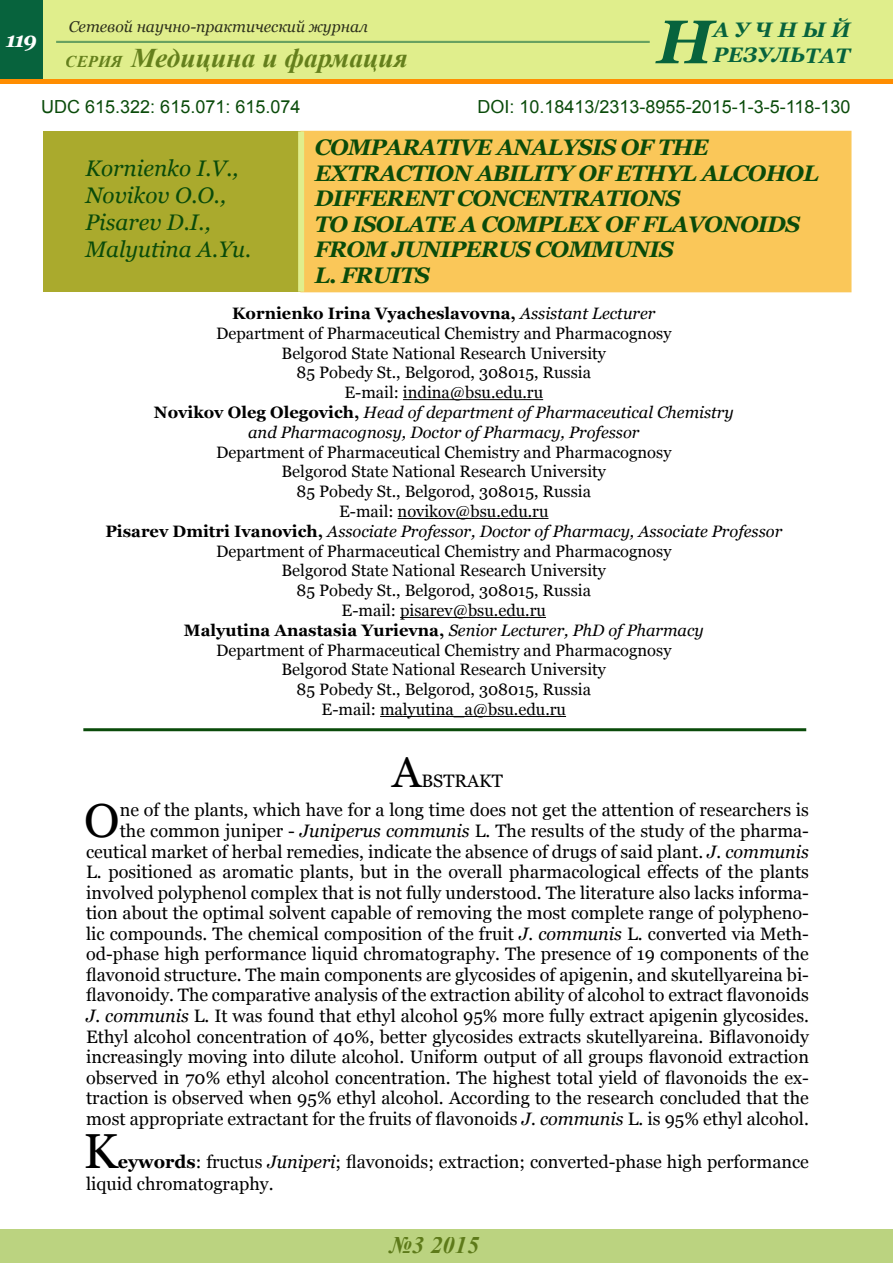
<style>
.page{position:relative;width:893px;height:1263px;background:#fff}
.page>*{position:absolute;margin:0;border:0;box-sizing:border-box;transform-origin:0 0}
.t1{font:italic 700 61.5px "Georgia";color:#07633d}
.t2{font:49.2px "Georgia";color:#000}
.t3{font:47.7px "Georgia";color:#000}
.t4{font:43.5px "Georgia";color:#000}
.t5{font:italic 700 27px "Times New Roman";color:#466400}
.t6{font:italic 700 24px "Times New Roman";color:#466400}
.t7{font:italic 700 22.5px/25.5px "Georgia";letter-spacing:-.03em;color:#0a4b0a}
.t8{font:italic 22.5px/27px "Georgia";color:#0a4b0a}
.t9{font:italic 700 21px/25.2px "Georgia";color:#07633d}
.t10{font:italic 700 21px "Georgia";color:#fff}
.t11{font:18px/20.5px "Georgia";color:#000;text-align:right}
.t12{font:18px "Arial";color:#0a4b0a}
.t13{font:16.5px/19.8px "Georgia";color:#000;text-align:center}
.t14{font:italic 15.75px "Georgia";color:#000}
.s1{font-size:16.5px}
.s2{font-weight:700}
.s3{font-style:italic}
</style>
<div class="page">
<div style="left:0;top:1229px;width:893px;height:34px;background:#bbd380"></div>
<div style="left:0;top:0;width:893px;height:83px;background:#e0ee8c"></div>
<hr style="left:0;top:79px;width:893px;height:4px;background:#ff8d00">
<div style="left:0;top:0;width:43px;height:79px;background:#07633d"></div>
<hr style="left:56px;top:41px;width:594px;height:2px;background:#07633d">
<div style="left:44px;top:131px;width:257px;height:161px;background:#aaaa2d"></div>
<div style="left:300px;top:131px;width:551px;height:161px;background:#fac759"></div>
<div style="left:298px;top:131px;width:6px;height:161px;background:#e0ee8c"></div>
<hr style="left:403px;top:399px;width:140px;height:1px;background:#000">
<hr style="left:398px;top:518px;width:150px;height:1px;background:#000">
<hr style="left:400px;top:617px;width:146px;height:1px;background:#000">
<hr style="left:380px;top:716px;width:186px;height:1px;background:#000">
<hr style="left:83px;top:728px;width:723px;height:3px;background:#0a4b0a">
<p class="t10" style="left:6px;top:28px;width:33px">119</p>
<p class="t14" style="left:68px;top:18px;width:301px">Сетевой научно-практический журнал</p>
<h3 class="t5" style="left:66px;top:39px;width:343px"><span class="s1">СЕРИЯ</span> Медицина и фармация</h3>
<p class="t9" style="left:713px;top:17px;width:139px">АУЧНЫЙ<br>РЕЗУЛЬТАТ</p>
<h1 class="t1" style="left:657px;top:7px;width:58px">Н</h1>
<p class="t12" style="left:41px;top:95px;width:261px">UDC 615.322: 615.071: 615.074</p>
<p class="t12" style="left:477px;top:95px;width:374px">DOI: 10.18413/2313-8955-2015-1-3-5-118-130</p>
<p class="t8" style="left:85px;top:155px;width:167px">Kornienko I.V.,<br>Novikov O.O.,<br>Pisarev D.I.,<br>Malyutina A.Yu.</p>
<p class="t7" style="left:315px;top:135px;width:506px">COMPARATIVE ANALYSIS OF THE<br>EXTRACTION ABILITY OF ETHYL ALCOHOL<br>DIFFERENT CONCENTRATIONS<br>TO ISOLATE A COMPLEX OF FLAVONOIDS<br>FROM JUNIPERUS COMMUNIS<br>L. FRUITS</p>
<p class="t13" style="left:154px;top:303px;width:581px"><span class="s2">Kornienko Irina Vyacheslavovna,</span> <span class="s3">Assistant Lecturer<br></span>Department of Pharmaceutical Chemistry and Pharmacognosy<br>Belgorod State National Research University<br>85 Pobedy St., Belgorod, 308015, Russia<br>E-mail: indina@bsu.edu.ru<br><span class="s2">Novikov Oleg Olegovich,</span> <span class="s3">Head of department of Pharmaceutical Chemistry and Pharmacognosy, Doctor of Pharmacy, Professor</span></p>
<p class="t13" style="left:105px;top:442px;width:678px">Department of Pharmaceutical Chemistry and Pharmacognosy<br>Belgorod State National Research University<br>85 Pobedy St., Belgorod, 308015, Russia<br>E-mail: novikov@bsu.edu.ru<br><span class="s2">Pisarev Dmitri Ivanovich,</span> <span class="s3">Associate Professor, Doctor of Pharmacy, Associate Professor </span>Department of Pharmaceutical Chemistry and Pharmacognosy<br>Belgorod State National Research University<br>85 Pobedy St., Belgorod, 308015, Russia<br>E-mail: pisarev@bsu.edu.ru<br><span class="s2">Malyutina Anastasia Yurievna,</span> <span class="s3">Senior Lecturer, PhD of Pharmacy<br></span>Department of Pharmaceutical Chemistry and Pharmacognosy<br>Belgorod State National Research University<br>85 Pobedy St., Belgorod, 308015, Russia<br>E-mail: malyutina_a@bsu.edu.ru</p>
<h3 class="t4" style="left:392px;top:748px;width:31px">А</h3>
<p class="t11" style="left:421px;top:771px;width:83px">BSTRAKT</p>
<p class="t11" style="left:86px;top:800px;width:724px">ne of the plants, which have for a long time does not get the attention of researchers is<br>the common juniper - <span class="s3">Juniperus communis</span> L. The results of the study of the pharma&shy;ceutical market of herbal remedies, indicate the absence of drugs of said plant. <span class="s3">J. communis </span>L. positioned as aromatic plants, but in the overall pharmacological effects of the plants involved polyphenol complex that is not fully understood. The literature also lacks informa&shy;tion about the optimal solvent capable of removing the most complete range of polypheno&shy;lic compounds. The chemical composition of the fruit <span class="s3">J. communis</span> L. converted via Meth&shy;od-phase high performance liquid chromatography. The presence of 19 components of the flavonoid structure. The main components are glycosides of apigenin, and skutellyareina bi&shy;flavonoidy. The comparative analysis of the extraction ability of alcohol to extract flavonoids <span class="s3">J. communis</span> L. It was found that ethyl alcohol 95% more fully extract apigenin glycosides.<br>Ethyl alcohol concentration of 40%, better glycosides extracts skutellyareina. Biflavonoidy increasingly moving into dilute alcohol. Uniform output of all groups flavonoid extraction observed in 70% ethyl alcohol concentration. The highest total yield of flavonoids the ex&shy;traction is observed when 95% ethyl alcohol. According to the research concluded that the most appropriate extractant for the fruits of flavonoids <span class="s3">J. communis</span> L. is 95% ethyl alcohol.</p>
<h2 class="t2" style="left:84px;top:1123px;width:36px">K</h2>
<h3 class="t3" style="left:84px;top:793px;width:37px">O</h3>
<p class="t11" style="left:86px;top:1151px;width:724px;line-height:21.6px;text-align:left;text-indent:32px"><span class="s2">eywords</span>: fructus <span class="s3">Juniperi</span>; flavonoids; extraction; converted-phase high performance liquid chromatography.</p>
<h3 class="t6" style="left:390px;top:1229px;width:91px">№3 2015</h3>
</div>
